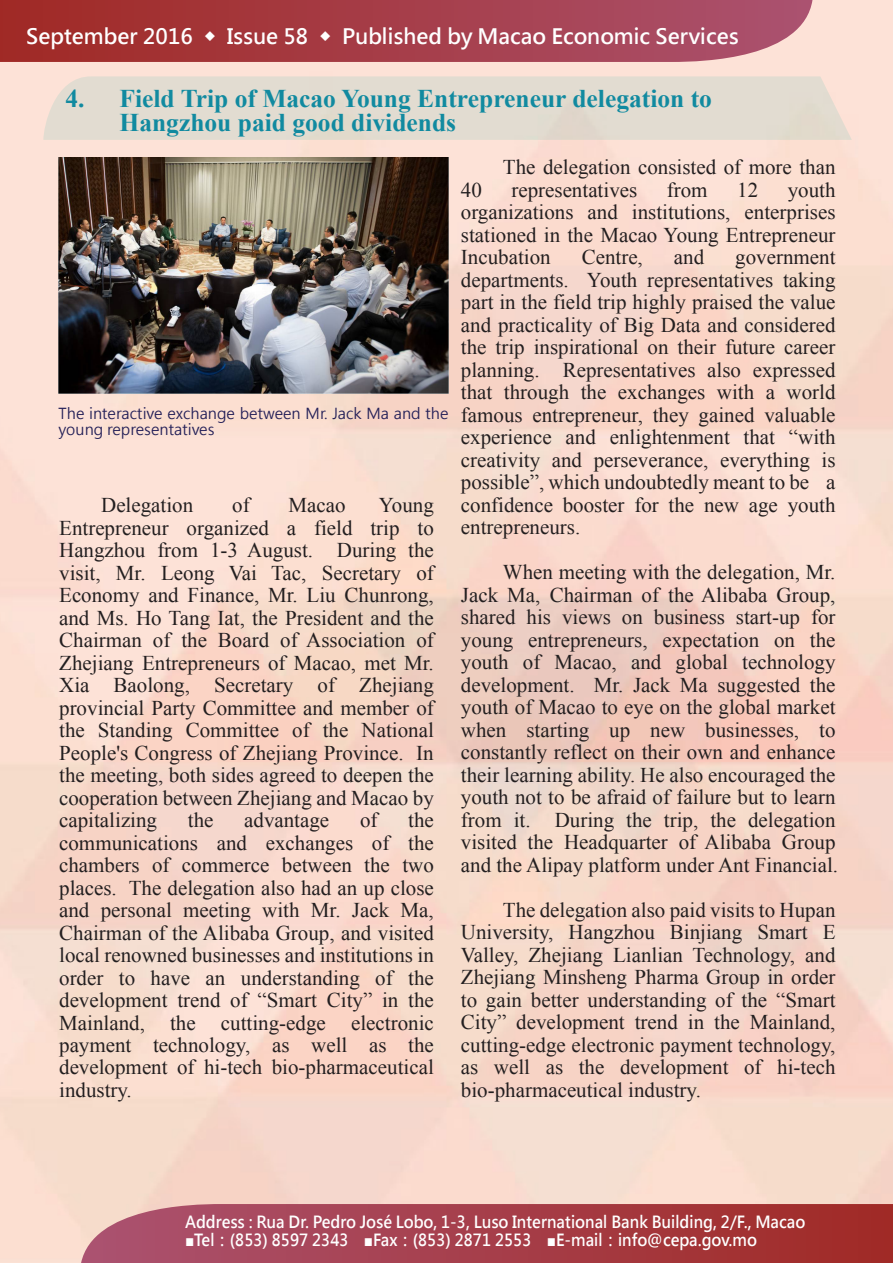
<style>
.page{position:relative;width:893px;height:1263px;background:#fff}
.page>*{position:absolute;margin:0;border:0;box-sizing:border-box;transform-origin:0 0}
.t1{font:700 25.5px/24px "Times New Roman";color:#118aa0}
.t2{font:21px/22.5px "Times New Roman";color:#231f20;text-align:justify}
.t3{font:700 21px "Microsoft Jheng Hei";color:#fff}
.t4{font:700 16.5px "Microsoft Jheng Hei";color:#fff;scale:.92 1}
.t5{font:15px/16.5px "Microsoft Jheng Hei";color:#242058}
.s1{font-family:"Adobe Ming Std";font-weight:300}
</style>
<div class="page">
<img style="left:0;top:0;width:893px;height:1263px">
<svg style="left:0;top:0;width:812px;height:62px;background:#a8424d"></svg>
<svg style="left:81px;top:1204px;width:812px;height:59px;background:#a8434d"></svg>
<div style="left:43px;top:76px;width:809px;height:64px;background:#e2dcd1"></div>
<img style="left:58px;top:158px;width:391px;height:235px">
<p class="t3" style="left:26px;top:23px;width:714px">September 2016 ◆ Issue 58 ◆ Published by Macao Economic Services</p>
<p class="t1" style="left:120px;top:85px;width:594px;text-indent:-54px">4. Field Trip of Macao Young Entrepreneur delegation to<br>Hangzhou paid good dividends</p>
<p class="t5" style="left:58px;top:405px;width:391px">The interactive exchange between Mr. Jack Ma and the young representatives</p>
<p class="t2" style="left:59px;top:493px;width:136px"><span class="s1">　　</span>Delegation</p>
<p class="t2" style="left:232px;top:493px;width:19px">of</p>
<p class="t2" style="left:289px;top:493px;width:59px">Macao</p>
<p class="t2" style="left:59px;top:493px;width:376px;text-indent:320px">Young Entrepreneur organized a field trip to Hangzhou from 1-3 August. During the visit, Mr. Leong Vai Tac, Secretary of Economy and Finance, Mr. Liu Chunrong, and Ms. Ho Tang Iat, the President and the Chairman of the Board of Association of Zhejiang Entrepreneurs of Macao, met Mr.<br>Xia Baolong, Secretary of Zhejiang provincial Party Committee and member of the Standing Committee of the National People's Congress of Zhejiang Province. In the meeting, both sides agreed to deepen the cooperation between Zhejiang and Macao by capitalizing</p>
<p class="t2" style="left:59px;top:808px;width:376px;text-indent:349px">the communications and exchanges of the chambers of commerce between the two places. The delegation also had an up close and personal meeting with Mr. Jack Ma, Chairman of the Alibaba Group, and visited local renowned businesses and institutions in order to have an understanding of the development trend of “Smart City” in the Mainland, the cutting-edge electronic payment technology, as well as the development of hi-tech bio-pharmaceutical industry.</p>
<p class="t2" style="left:188px;top:808px;width:27px">the</p>
<p class="t2" style="left:244px;top:808px;width:87px">advantage</p>
<p class="t2" style="left:360px;top:808px;width:19px">of</p>
<p class="t2" style="left:461px;top:156px;width:376px"><span class="s1">　　</span>The delegation consisted of more than<br>40</p>
<p class="t2" style="left:461px;top:178px;width:376px;text-indent:327px">youth organizations and institutions, enterprises stationed in the Macao Young Entrepreneur Incubation</p>
<p class="t2" style="left:511px;top:178px;width:127px">representatives</p>
<p class="t2" style="left:667px;top:178px;width:42px">from</p>
<p class="t2" style="left:737px;top:178px;width:22px">12</p>
<p class="t2" style="left:582px;top:246px;width:63px">Centre,</p>
<p class="t2" style="left:674px;top:246px;width:32px">and</p>
<p class="t2" style="left:461px;top:246px;width:376px;text-indent:274px">government departments. Youth representatives taking part in the field trip highly praised the value and practicality of Big Data and considered the trip inspirational on their future career planning. Representatives also expressed that through the exchanges with a world famous entrepreneur, they gained valuable experience and enlightenment that “with creativity and perseverance, everything is possible”, which undoubtedly meant to be a confidence booster for the new age youth entrepreneurs.</p>
<p class="t2" style="left:461px;top:561px;width:379px;text-align:left"><span class="s1">　　</span>When meeting with the delegation, Mr.<br>Jack Ma, Chairman of the Alibaba Group, shared his views on business start-up for young entrepreneurs, expectation on the youth of Macao, and global technology development. Mr. Jack Ma suggested the youth of Macao to eye on the global market when starting up new businesses, to constantly reflect on their own and enhance their learning ability. He also encouraged the youth not to be afraid of failure but to learn from it. During the trip, the delegation visited the Headquarter of Alibaba Group and the Alipay platform under Ant Financial.</p>
<p class="t2" style="left:461px;top:898px;width:376px"><span class="s1">　　</span>The delegation also paid visits to Hupan University, Hangzhou Binjiang Smart E Valley, Zhejiang Lianlian Technology, and Zhejiang Minsheng Pharma Group in order to gain better understanding of the “Smart City” development trend in the Mainland, cutting-edge electronic payment technology, as well as the development of hi-tech bio-pharmaceutical industry.</p>
<p class="t4" style="left:185px;top:1211px;width:676px">Address : Rua Dr. Pedro José Lobo, 1-3, Luso International Bank Building, 2/F., Macao</p>
<p class="t4" style="left:185px;top:1229px;width:623px">■Tel：(853) 8597 2343　■Fax：(853) 2871 2553　■E-mail：info@cepa.gov.mo</p>
</div>
